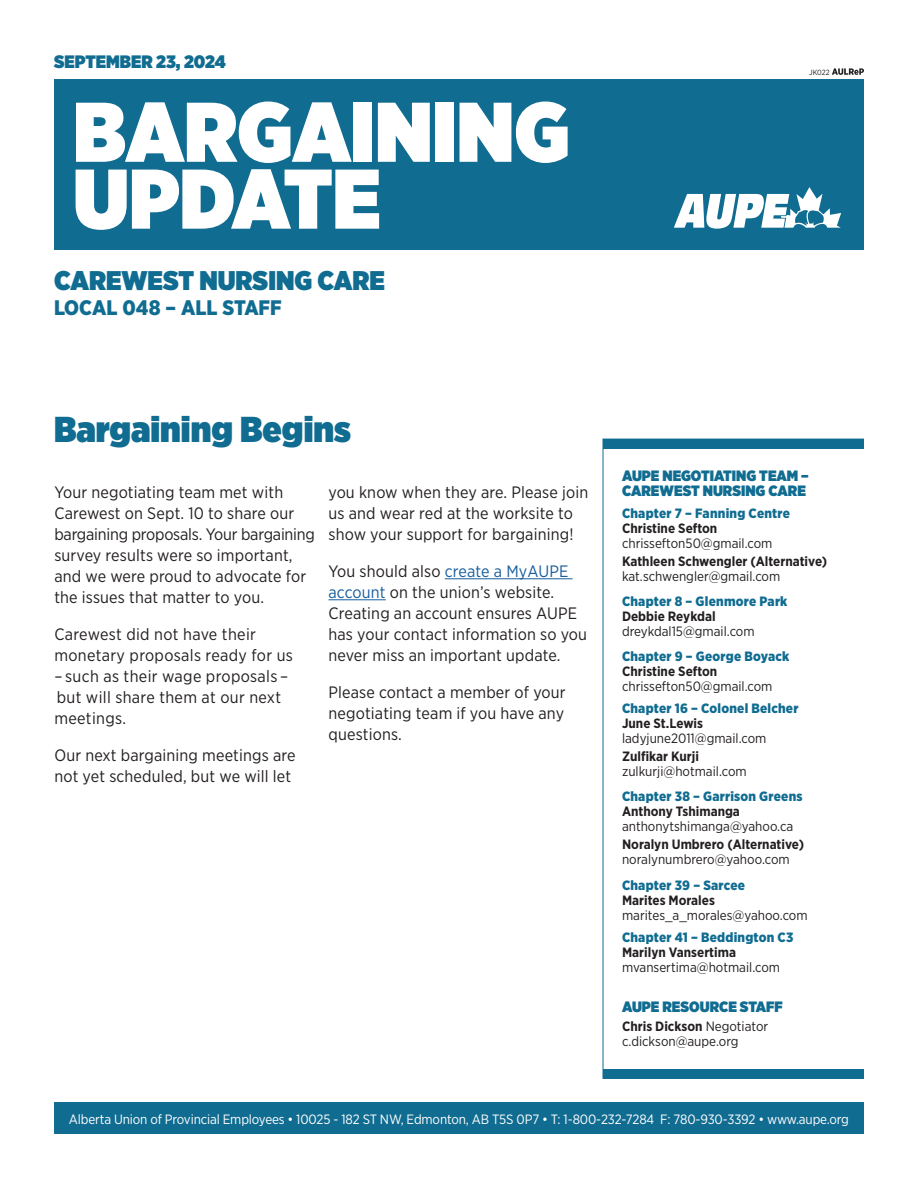
<style>
.page{position:relative;width:918px;height:1188px;background:#fff}
.page>*{position:absolute;margin:0;border:0;box-sizing:border-box;transform-origin:0 0}
.t1{font:900 84.45px/66.9px "Gotham Narrow";color:#fff}
.t2{font:900 36px "Gotham Narrow";color:#106c91}
.t3{font:900 27px "Gotham Narrow";color:#106c91}
.t4{font:900 21px "Gotham Narrow";color:#106c91}
.t5{font:900 18px "Gotham Narrow";color:#106c91}
.t6{font:16.5px/21px "Gotham Narrow";letter-spacing:.01em;color:#231f20}
.t7{font:900 15px/15px "Gotham Narrow";color:#106c91}
.t8{font:13.5px/15px "Gotham Narrow";color:#231f20}
.t9{font:700 13.5px "Gotham Narrow";color:#231f20}
.t10{font:900 13.5px "Gotham Narrow";letter-spacing:.015em;color:#106c91}
.t11{font:13.5px "Gotham Narrow";letter-spacing:-.01em;color:#fff}
.t12{font:7.5px "Gotham Narrow";color:#231f20}
.s1{color:#175d9e}
.s2{font-weight:700}
</style>
<div class="page">
<div style="left:54px;top:79px;width:810px;height:171px;background:#106c91"></div>
<div style="left:54px;top:1102px;width:810px;height:32px;background:#106c91"></div>
<div style="left:603px;top:439px;width:261px;height:10px;background:#106c91"></div>
<div style="left:603px;top:1069px;width:261px;height:9px;background:#106c91"></div>
<svg style="left:674px;top:187px;width:167px;height:42px"></svg>
<div style="left:603px;top:439px;width:261px;height:640px;border:1px solid #106c91"></div>
<svg style="left:832px;top:68px;width:32px;height:7px"></svg>
<hr style="left:445px;top:578px;width:128px;height:1px;background:#175d9e">
<hr style="left:328px;top:599px;width:58px;height:1px;background:#175d9e">
<p class="t5" style="left:54px;top:50px;width:173px">SEPTEMBER 23, 2024</p>
<h1 class="t1" style="left:73px;top:97px;width:498px">BARGAINING<br>UPDATE</h1>
<h3 class="t3" style="left:54px;top:262px;width:333px">CAREWEST NURSING CARE</h3>
<p class="t4" style="left:54px;top:294px;width:229px">LOCAL 048 – ALL STAFF</p>
<p class="t12" style="left:809px;top:68px;width:22px">JK022</p>
<h2 class="t2" style="left:54px;top:405px;width:299px">Bargaining Begins</h2>
<p class="t6" style="left:54px;top:481px;width:262px">Your negotiating team met with Carewest on Sept. 10 to share our bargaining proposals. Your bargaining survey results were so important, and we were proud to advocate for the issues that matter to you.</p>
<p class="t6" style="left:54px;top:624px;width:240px">Carewest did not have their monetary proposals ready for us</p>
<p class="t6" style="left:54px;top:666px;width:236px">– such as their wage proposals – but will share them at our next meetings.</p>
<p class="t6" style="left:54px;top:745px;width:243px">Our next bargaining meetings are not yet scheduled, but we will let</p>
<p class="t6" style="left:328px;top:481px;width:261px">you know when they are. Please join us and wear red at the worksite to show your support for bargaining!</p>
<p class="t6" style="left:328px;top:561px;width:260px">You should also <span class="s1">create a MyAUPE account</span> on the union’s website.<br>Creating an account ensures AUPE has your contact information so you never miss an important update.</p>
<p class="t6" style="left:328px;top:682px;width:239px;text-align:justify">Please contact a member of your negotiating team if you have any questions.</p>
<p class="t7" style="left:622px;top:468px;width:188px">AUPE NEGOTIATING TEAM –<br>CAREWEST NURSING CARE</p>
<p class="t10" style="left:622px;top:504px;width:170px">Chapter 7 – Fanning Centre</p>
<p class="t9" style="left:622px;top:519px;width:97px">Christine Sefton</p>
<p class="t8" style="left:622px;top:535px;width:152px">chrissefton50@gmail.com</p>
<p class="t9" style="left:622px;top:552px;width:207px">Kathleen Schwengler (Alternative)</p>
<p class="t8" style="left:622px;top:568px;width:160px">kat.schwengler@gmail.com</p>
<p class="t10" style="left:622px;top:592px;width:167px">Chapter 8 – Glenmore Park</p>
<p class="t9" style="left:622px;top:608px;width:95px">Debbie Reykdal</p>
<p class="t8" style="left:622px;top:623px;width:134px">dreykdal15@gmail.com</p>
<p class="t10" style="left:622px;top:648px;width:169px">Chapter 9 – George Boyack</p>
<p class="t9" style="left:622px;top:663px;width:97px">Christine Sefton</p>
<p class="t8" style="left:622px;top:679px;width:152px">chrissefton50@gmail.com</p>
<p class="t10" style="left:622px;top:700px;width:178px">Chapter 16 – Colonel Belcher</p>
<p class="t9" style="left:622px;top:715px;width:83px">June St.Lewis</p>
<p class="t8" style="left:622px;top:731px;width:146px">ladyjune2011@gmail.com</p>
<p class="t9" style="left:622px;top:748px;width:78px">Zulfikar Kurji</p>
<p class="t8" style="left:622px;top:764px;width:126px">zulkurji@hotmail.com</p>
<p class="t10" style="left:622px;top:788px;width:182px">Chapter 38 – Garrison Greens</p>
<p class="t9" style="left:622px;top:803px;width:119px">Anthony Tshimanga</p>
<p class="t8" style="left:622px;top:819px;width:173px">anthonytshimanga@yahoo.ca</p>
<p class="t9" style="left:622px;top:836px;width:184px">Noralyn Umbrero (Alternative)</p>
<p class="t8" style="left:622px;top:852px;width:169px">noralynumbrero@yahoo.com</p>
<p class="t10" style="left:622px;top:876px;width:125px">Chapter 39 – Sarcee</p>
<p class="t9" style="left:622px;top:891px;width:94px">Marites Morales</p>
<p class="t8" style="left:622px;top:907px;width:187px">marites_a_morales@yahoo.com</p>
<p class="t10" style="left:622px;top:928px;width:173px">Chapter 41 – Beddington C3</p>
<p class="t9" style="left:622px;top:943px;width:116px">Marilyn Vansertima</p>
<p class="t8" style="left:622px;top:959px;width:160px">mvansertima@hotmail.com</p>
<p class="t7" style="left:622px;top:999px;width:162px">AUPE RESOURCE STAFF</p>
<p class="t8" style="left:622px;top:1018px;width:148px"><span class="s2">Chris Dickson</span> Negotiator c.dickson@aupe.org</p>
<p class="t11" style="left:69px;top:1110px;width:782px">Alberta Union of Provincial Employees • 10025 - 182 ST NW, Edmonton, AB T5S 0P7 • T: 1-800-232-7284 F: 780-930-3392 • www.aupe.org</p>
</div>
